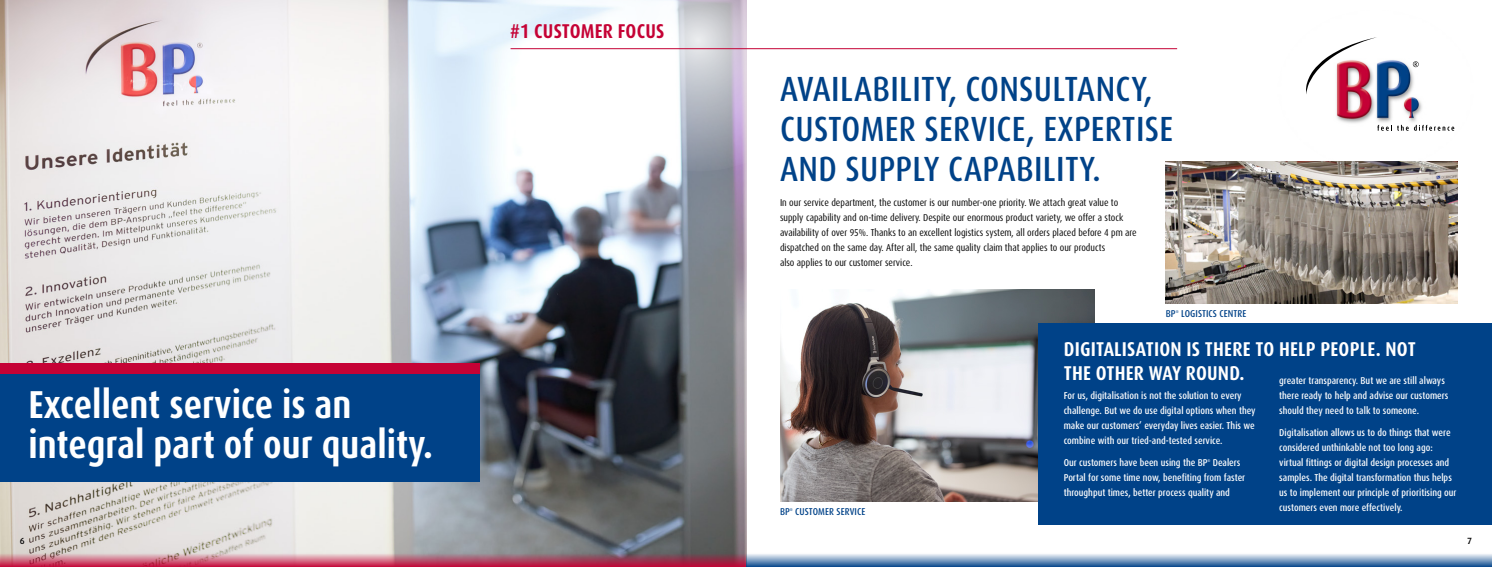
<style>
.page{position:relative;width:1492px;height:567px;background:#fff}
.page>*{position:absolute;margin:0;border:0;box-sizing:border-box;transform-origin:0 0}
.t1{font:700 condensed 39px/40px "Dax OT";color:#fff}
.t2{font:500 condensed 35px/40px "Dax OT";letter-spacing:.01em;color:#004288}
.t3{font:700 condensed 20px/24px "Dax OT";letter-spacing:.01em;color:#fff}
.t4{font:700 condensed 20px "Dax OT";letter-spacing:.01em;color:#c50235}
.t5{font:500 condensed 10px/15px "Dax OT";color:#fff}
.t6{font:condensed 10px/15px "Dax OT";color:#000}
.t7{font:500 condensed 10px "Dax OT";letter-spacing:.01em;color:#004288}
.t8{font:500 9px "Dax";color:#000}
.t9{font:500 condensed 4px "Dax OT";color:#004288}
.t10{font:500 condensed 4px "Dax OT";color:#fff}
</style>
<div class="page">
<img style="left:780px;top:289px;width:314px;height:213px">
<img style="left:1165px;top:162px;width:292px;height:141px">
<img style="left:0;top:0;width:746px;height:553px">
<div style="left:0;top:363px;width:479px;height:11px;background:#c50235"></div>
<div style="left:0;top:374px;width:479px;height:108px;background:#004288"></div>
<img style="left:0;top:553px;width:746px;height:14px">
<svg style="left:746px;top:553px;width:745px;height:14px;background:#83a2c5"></svg>
<img style="left:1277px;top:37px;width:181px;height:142px">
<svg style="left:1376px;top:125px;width:77px;height:6px"></svg>
<svg style="left:1412px;top:61px;width:6px;height:6px"></svg>
<svg style="left:1305px;top:37px;width:71px;height:57px"></svg>
<div style="left:1037px;top:323px;width:454px;height:201px;background:#004288"></div>
<svg style="left:561px;top:0;width:272px;height:171px"></svg>
<hr style="left:510px;top:48px;width:666px;height:1px;background:#c50235">
<h3 class="t4" style="left:510px;top:18px;width:155px">#1 CUSTOMER FOCUS</h3>
<h1 class="t1" style="left:28px;top:385px;width:406px">Excellent service is an integral part of our quality.</h1>
<h2 class="t2" style="left:780px;top:69px;width:394px">AVAILABILITY, CONSULTANCY,<br>CUSTOMER SERVICE, EXPERTISE<br>AND SUPPLY CAPABILITY.</h2>
<p class="t6" style="left:780px;top:195px;width:358px">In our service department, the customer is our number-one priority. We attach great value to supply capability and on-time delivery. Despite our enormous product variety, we offer a stock availability of over 95%. Thanks to an excellent logistics system, all orders placed before 4 pm are dispatched on the same day. After all, the same quality claim that applies to our products<br>also applies to our customer service.</p>
<p class="t7" style="left:1165px;top:307px;width:11px">BP</p>
<p class="t9" style="left:1175px;top:309px;width:4px">®</p>
<p class="t7" style="left:1180px;top:307px;width:67px">LOGISTICS CENTRE</p>
<p class="t7" style="left:780px;top:505px;width:11px">BP</p>
<p class="t9" style="left:789px;top:507px;width:4px">®</p>
<p class="t7" style="left:795px;top:505px;width:72px">CUSTOMER SERVICE</p>
<h3 class="t3" style="left:1063px;top:337px;width:353px">DIGITALISATION IS THERE TO HELP PEOPLE. NOT<br>THE OTHER WAY ROUND.</h3>
<p class="t5" style="left:1278px;top:373px;width:171px">greater transparency. But we are still always there ready to help and advise our customers should they need to talk to someone.</p>
<p class="t5" style="left:1278px;top:425px;width:179px">Digitalisation allows us to do things that were considered unthinkable not too long ago: virtual fittings or digital design processes and samples. The digital transformation thus helps us to implement our principle of prioritising our customers even more effectively.</p>
<p class="t5" style="left:1063px;top:388px;width:193px">For us, digitalisation is not the solution to every challenge. But we do use digital options when they make our customers’ everyday lives easier. This we combine with our tried-and-tested service.</p>
<p class="t5" style="left:1063px;top:456px;width:145px">Our customers have been using the BP</p>
<p class="t10" style="left:1207px;top:458px;width:4px">®</p>
<p class="t5" style="left:1063px;top:456px;width:183px;text-indent:149px">Dealers<br>Portal for some time now, benefiting from faster throughput times, better process quality and</p>
<p class="t8" style="left:20px;top:536px;width:6px">6</p>
<p class="t8" style="left:1466px;top:536px;width:6px">7</p>
</div>
